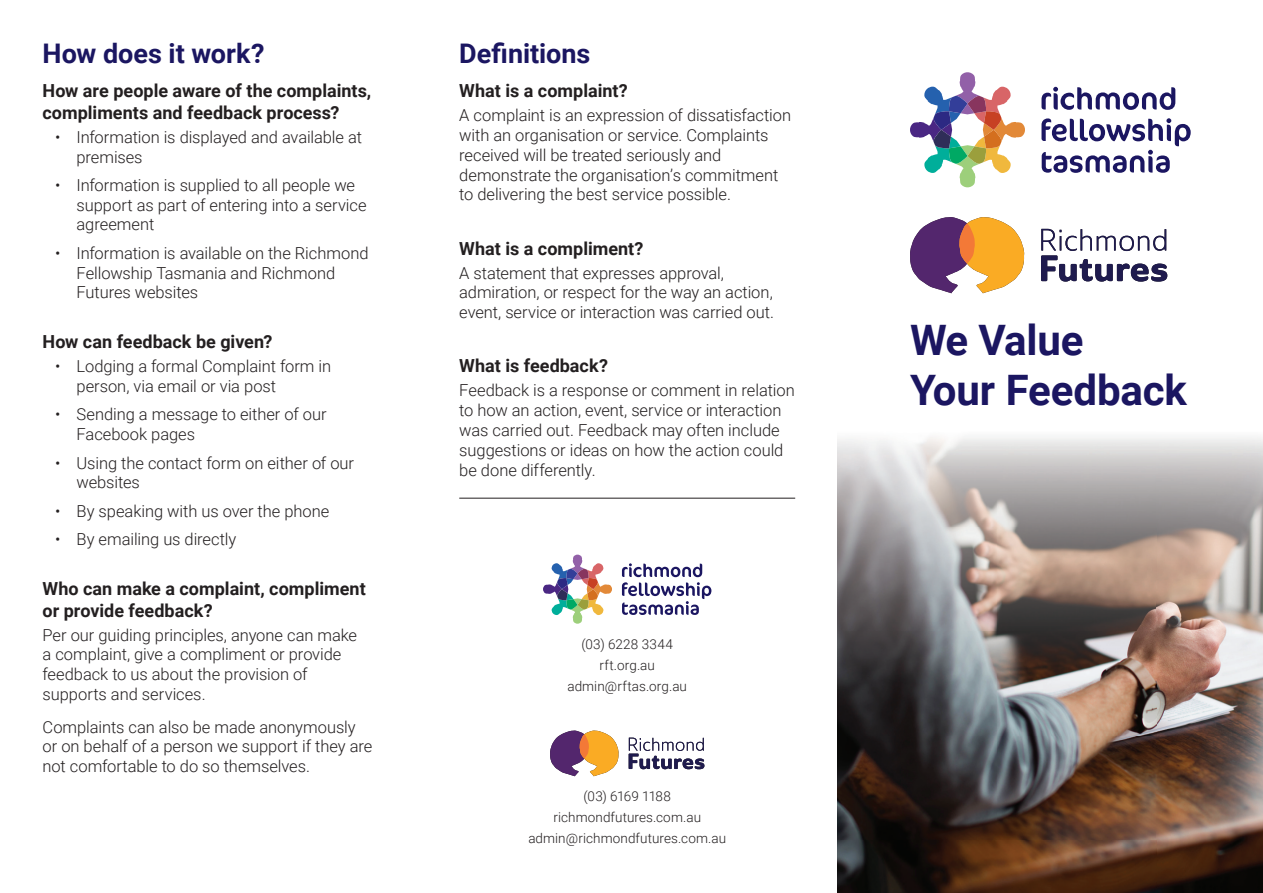
<style>
.page{position:relative;width:1263px;height:893px;background:#fff}
.page>*{position:absolute;margin:0;border:0;box-sizing:border-box;transform-origin:0 0}
.t1{font:700 42px/50.4px "Roboto";letter-spacing:-.005em;color:#1b1661}
.t2{font:700 27px "Roboto";letter-spacing:-.005em;color:#1b1661}
.t3{font:700 18px/21.6px "Roboto";color:#231f20}
.t4{font:300 16.5px/19.8px "Roboto";letter-spacing:-.005em;color:#231f20}
.t5{font:300 13.5px/21px "Roboto";letter-spacing:.005em;color:#231f20;text-align:center}
</style>
<div class="page">
<svg style="left:910px;top:72px;width:115px;height:115px"></svg>
<svg style="left:1041px;top:87px;width:134px;height:23px"></svg>
<svg style="left:1041px;top:118px;width:150px;height:55px"></svg>
<svg style="left:910px;top:217px;width:114px;height:76px"></svg>
<svg style="left:1041px;top:229px;width:126px;height:53px"></svg>
<img style="left:838px;top:437px;width:425px;height:456px">
<svg style="left:543px;top:555px;width:69px;height:69px"></svg>
<svg style="left:622px;top:563px;width:89px;height:52px"></svg>
<svg style="left:550px;top:731px;width:68px;height:45px"></svg>
<svg style="left:629px;top:738px;width:75px;height:31px"></svg>
<hr style="left:459px;top:498px;width:336px;height:1px;background:#231f20">
<h2 class="t2" style="left:43px;top:34px;width:223px">How does it work?</h2>
<p class="t3" style="left:43px;top:79px;width:330px">How are people aware of the complaints, compliments and feedback process?</p>
<p class="t4" style="left:77px;top:126px;width:287px;text-indent:-21px">• Information is displayed and available at premises</p>
<p class="t4" style="left:77px;top:174px;width:292px;text-indent:-21px">• Information is supplied to all people we support as part of entering into a service agreement</p>
<p class="t4" style="left:77px;top:242px;width:293px;text-indent:-21px">• Information is available on the Richmond<br>Fellowship Tasmania and Richmond<br>Futures websites</p>
<p class="t3" style="left:43px;top:330px;width:231px">How can feedback be given?</p>
<p class="t4" style="left:77px;top:356px;width:256px;text-indent:-21px">• Lodging a formal Complaint form in person, via email or via post</p>
<p class="t4" style="left:77px;top:404px;width:252px;text-indent:-21px">• Sending a message to either of our<br>Facebook pages</p>
<p class="t4" style="left:77px;top:452px;width:279px;text-indent:-21px">• Using the contact form on either of our websites</p>
<p class="t4" style="left:55px;top:500px;width:276px">• By speaking with us over the phone</p>
<p class="t4" style="left:55px;top:529px;width:183px">• By emailing us directly</p>
<p class="t3" style="left:43px;top:577px;width:325px">Who can make a complaint, compliment or provide feedback?</p>
<p class="t4" style="left:43px;top:624px;width:316px">Per our guiding principles, anyone can make a complaint, give a compliment or provide feedback to us about the provision of supports and services.</p>
<p class="t4" style="left:43px;top:716px;width:331px">Complaints can also be made anonymously or on behalf of a person we support if they are not comfortable to do so themselves.</p>
<h2 class="t2" style="left:459px;top:34px;width:133px">Definitions</h2>
<p class="t3" style="left:459px;top:79px;width:170px">What is a complaint?</p>
<p class="t4" style="left:459px;top:105px;width:333px">A complaint is an expression of dissatisfaction with an organisation or service. Complaints received will be treated seriously and demonstrate the organisation’s commitment to delivering the best service possible.</p>
<p class="t3" style="left:459px;top:237px;width:186px">What is a compliment?</p>
<p class="t4" style="left:459px;top:262px;width:316px">A statement that expresses approval, admiration, or respect for the way an action, event, service or interaction was carried out.</p>
<p class="t3" style="left:459px;top:354px;width:150px">What is feedback?</p>
<p class="t4" style="left:459px;top:380px;width:337px">Feedback is a response or comment in relation to how an action, event, service or interaction was carried out. Feedback may often include suggestions or ideas on how the action could be done differently.</p>
<p class="t5" style="left:567px;top:633px;width:121px">(03) 6228 3344 rft.org.au admin@rftas.org.au</p>
<p class="t5" style="left:528px;top:786px;width:199px">(03) 6169 1188 richmondfutures.com.au admin@richmondfutures.com.au</p>
<h1 class="t1" style="left:910px;top:313px;width:278px">We Value<br>Your Feedback</h1>
</div>
